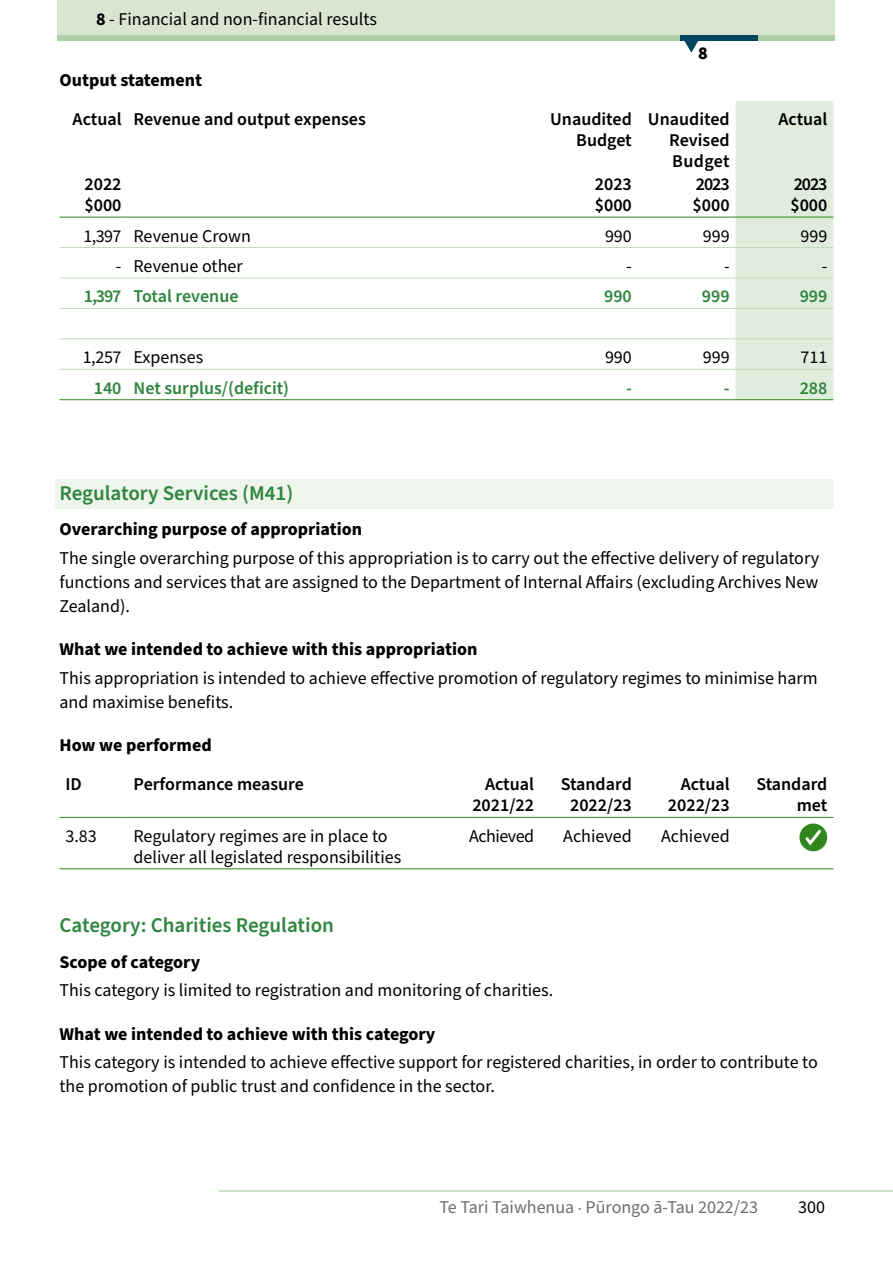
<style>
.page{position:relative;width:893px;height:1263px;background:#fff}
.page>*{position:absolute;margin:0;border:0;box-sizing:border-box;transform-origin:0 0}
.H4{font:600 21px "Source Sans Pro";color:#30853f}
.H4_-_Financials_smal{font:600 21px "Source Sans Pro";color:#30853f}
.Text{font:18px/24px "Source Sans Pro";color:#000}
.t1{font:700 18px "Source Sans Pro";color:#000}
.Table_-_Text_RH_alig{font:600 18px/21px "Source Sans Pro";color:#000;text-align:right}
.Table_-_Text{font:18px/21px "Source Sans Pro";color:#000}
.Table_-_Text_RH_alig-2{font:18px "Source Sans Pro";color:#000}
.Table_-_Text-2{font:600 18px "Source Sans Pro";color:#000}
.t2{font:18px "Source Sans Pro";color:#6d6e71}
.Table_-_Text_LH_alig{font:600 18px "Source Sans Pro";color:#30853f}
.Table_-_Text_RH_alig-3{font:600 18px "Source Sans Pro";color:#30853f}
.Table_-_Text_RH_alig-4{font:18px "Source Sans Pro";letter-spacing:-.03em;color:#000}
.t3{font:900 18px "Source Sans Pro";color:#000}
.s1{font-weight:700}
.s2{font-family:"Minion Pro"}
</style>
<div class="page">
<div style="left:55px;top:479px;width:778px;height:29px;background:#eef5ed"></div>
<div style="left:736px;top:101px;width:97px;height:298px;background:#e0eddd"></div>
<hr style="left:60px;top:217px;width:68px;height:1px;background:#2f871e">
<hr style="left:128px;top:217px;width:412px;height:1px;background:#2f871e">
<hr style="left:540px;top:217px;width:98px;height:1px;background:#2f871e">
<hr style="left:638px;top:217px;width:98px;height:1px;background:#2f871e">
<hr style="left:736px;top:217px;width:97px;height:1px;background:#2f871e">
<hr style="left:60px;top:247px;width:68px;height:1px;background:#c1dbbb">
<hr style="left:128px;top:247px;width:412px;height:1px;background:#c1dbbb">
<hr style="left:540px;top:247px;width:98px;height:1px;background:#c1dbbb">
<hr style="left:638px;top:247px;width:98px;height:1px;background:#c1dbbb">
<hr style="left:736px;top:247px;width:97px;height:1px;background:#c1dbbb">
<hr style="left:60px;top:278px;width:68px;height:1px;background:#c1dbbb">
<hr style="left:128px;top:278px;width:412px;height:1px;background:#c1dbbb">
<hr style="left:540px;top:278px;width:98px;height:1px;background:#c1dbbb">
<hr style="left:638px;top:278px;width:98px;height:1px;background:#c1dbbb">
<hr style="left:736px;top:278px;width:97px;height:1px;background:#c1dbbb">
<hr style="left:60px;top:308px;width:68px;height:1px;background:#c1dbbb">
<hr style="left:128px;top:308px;width:412px;height:1px;background:#c1dbbb">
<hr style="left:540px;top:308px;width:98px;height:1px;background:#c1dbbb">
<hr style="left:638px;top:308px;width:98px;height:1px;background:#c1dbbb">
<hr style="left:736px;top:308px;width:97px;height:1px;background:#c1dbbb">
<hr style="left:60px;top:338px;width:68px;height:1px;background:#c1dbbb">
<hr style="left:128px;top:338px;width:412px;height:1px;background:#c1dbbb">
<hr style="left:540px;top:338px;width:98px;height:1px;background:#c1dbbb">
<hr style="left:638px;top:338px;width:98px;height:1px;background:#c1dbbb">
<hr style="left:736px;top:338px;width:97px;height:1px;background:#c1dbbb">
<hr style="left:60px;top:369px;width:68px;height:1px;background:#c1dbbb">
<hr style="left:128px;top:369px;width:412px;height:1px;background:#c1dbbb">
<hr style="left:540px;top:369px;width:98px;height:1px;background:#c1dbbb">
<hr style="left:638px;top:369px;width:98px;height:1px;background:#c1dbbb">
<hr style="left:736px;top:369px;width:97px;height:1px;background:#c1dbbb">
<hr style="left:60px;top:399px;width:68px;height:1px;background:#2f871e">
<hr style="left:128px;top:399px;width:412px;height:1px;background:#2f871e">
<hr style="left:540px;top:399px;width:98px;height:1px;background:#2f871e">
<hr style="left:638px;top:399px;width:98px;height:1px;background:#2f871e">
<hr style="left:736px;top:399px;width:97px;height:1px;background:#2f871e">
<hr style="left:736px;top:817px;width:97px;height:1px;background:#2f871e">
<hr style="left:60px;top:817px;width:68px;height:1px;background:#2f871e">
<hr style="left:128px;top:817px;width:314px;height:1px;background:#2f871e">
<hr style="left:442px;top:817px;width:98px;height:1px;background:#2f871e">
<hr style="left:540px;top:817px;width:98px;height:1px;background:#2f871e">
<hr style="left:638px;top:817px;width:98px;height:1px;background:#2f871e">
<hr style="left:60px;top:868px;width:68px;height:1px;background:#2f871e">
<hr style="left:128px;top:868px;width:314px;height:1px;background:#2f871e">
<hr style="left:442px;top:868px;width:98px;height:1px;background:#2f871e">
<hr style="left:540px;top:868px;width:98px;height:1px;background:#2f871e">
<hr style="left:638px;top:868px;width:98px;height:1px;background:#2f871e">
<hr style="left:736px;top:868px;width:97px;height:1px;background:#2f871e">
<svg style="left:799px;top:823px;width:28px;height:28px"></svg>
<svg style="left:219px;top:1191px;width:674px;height:1px"></svg>
<div style="left:58px;top:0;width:777px;height:38px;background:#d9e5d0"></div>
<div style="left:58px;top:35px;width:777px;height:5px;background:#accfa5"></div>
<div style="left:680px;top:35px;width:77px;height:5px;background:#00465f"></div>
<svg style="left:684px;top:40px;width:14px;height:13px"></svg>
<p class="Text" style="left:96px;top:7px;width:282px"><span class="s1">8</span> - Financial and non-financial results</p>
<p class="t3" style="left:698px;top:40px;width:11px">8</p>
<h5 class="t1" style="left:60px;top:68px;width:144px">Output statement</h5>
<p class="Table_-_Text_RH_alig" style="left:73px;top:109px;width:50px">Actual</p>
<p class="Table_-_Text-2" style="left:134px;top:107px;width:234px">Revenue and output expenses</p>
<p class="Table_-_Text_RH_alig" style="left:550px;top:109px;width:83px">Unaudited<br>Budget</p>
<p class="Table_-_Text_RH_alig" style="left:669px;top:109px;width:62px;text-align:justify;text-indent:-21px">Unaudited Revised Budget</p>
<p class="Table_-_Text_RH_alig" style="left:778px;top:109px;width:50px">Actual</p>
<p class="Table_-_Text_RH_alig" style="left:85px;top:174px;width:39px;text-align:left">2022 $000</p>
<p class="Table_-_Text_RH_alig" style="left:595px;top:174px;width:39px;text-align:left">2023 $000</p>
<p class="Table_-_Text_RH_alig" style="left:693px;top:174px;width:39px;text-align:left">2023 $000</p>
<p class="Table_-_Text_RH_alig" style="left:790px;top:174px;width:39px;text-align:left">2023 $000</p>
<p class="Table_-_Text_RH_alig-2" style="left:83px;top:224px;width:40px">1,397</p>
<p class="Table_-_Text" style="left:134px;top:226px;width:119px">Revenue Crown</p>
<p class="Table_-_Text_RH_alig-2" style="left:605px;top:224px;width:28px">990</p>
<p class="Table_-_Text_RH_alig-2" style="left:703px;top:224px;width:28px">999</p>
<p class="Table_-_Text_RH_alig-2" style="left:801px;top:224px;width:28px">999</p>
<p class="Table_-_Text_RH_alig-2" style="left:116px;top:254px;width:7px">-</p>
<p class="Table_-_Text" style="left:134px;top:256px;width:111px">Revenue other</p>
<p class="Table_-_Text_RH_alig-2" style="left:626px;top:254px;width:7px">-</p>
<p class="Table_-_Text_RH_alig-2" style="left:724px;top:254px;width:7px">-</p>
<p class="Table_-_Text_RH_alig-2" style="left:822px;top:254px;width:7px">-</p>
<p class="Table_-_Text_RH_alig-3" style="left:84px;top:284px;width:39px">1,397</p>
<p class="Table_-_Text_LH_alig" style="left:134px;top:284px;width:106px">Total revenue</p>
<p class="Table_-_Text_RH_alig-3" style="left:604px;top:284px;width:29px">990</p>
<p class="Table_-_Text_RH_alig-3" style="left:702px;top:284px;width:29px">999</p>
<p class="Table_-_Text_RH_alig-3" style="left:800px;top:284px;width:29px">999</p>
<p class="Table_-_Text_RH_alig-2" style="left:83px;top:345px;width:40px">1,257</p>
<p class="Table_-_Text" style="left:134px;top:347px;width:71px">Expenses</p>
<p class="Table_-_Text_RH_alig-2" style="left:605px;top:345px;width:28px">990</p>
<p class="Table_-_Text_RH_alig-2" style="left:703px;top:345px;width:28px">999</p>
<p class="Table_-_Text_RH_alig-2" style="left:801px;top:345px;width:28px">711</p>
<p class="Table_-_Text_RH_alig-3" style="left:94px;top:376px;width:29px">140</p>
<p class="Table_-_Text_LH_alig" style="left:134px;top:376px;width:157px">Net surplus/(deficit)</p>
<p class="Table_-_Text_RH_alig-3" style="left:626px;top:376px;width:7px">-</p>
<p class="Table_-_Text_RH_alig-3" style="left:724px;top:376px;width:7px">-</p>
<p class="Table_-_Text_RH_alig-3" style="left:800px;top:376px;width:29px">288</p>
<h4 class="H4_-_Financials_smal" style="left:60px;top:479px;width:235px">Regulatory Services (M41)</h4>
<h5 class="t1" style="left:60px;top:517px;width:304px">Overarching purpose of appropriation</h5>
<p class="Text" style="left:60px;top:546px;width:761px;text-align:justify">The single overarching purpose of this appropriation is to carry out the effective delivery of regulatory functions and services that are assigned to the Department of Internal Affairs (excluding Archives New Zealand).</p>
<h5 class="t1" style="left:60px;top:637px;width:419px">What we intended to achieve with this appropriation</h5>
<p class="Text" style="left:60px;top:666px;width:760px">This appropriation is intended to achieve effective promotion of regulatory regimes to minimise harm and maximise benefits.</p>
<h5 class="t1" style="left:60px;top:733px;width:154px">How we performed</h5>
<p class="Table_-_Text-2" style="left:66px;top:772px;width:18px">ID</p>
<p class="Table_-_Text-2" style="left:134px;top:772px;width:172px">Performance measure</p>
<p class="Table_-_Text_RH_alig" style="left:472px;top:774px;width:63px">Actual<br>2021/22</p>
<p class="Table_-_Text_RH_alig" style="left:561px;top:774px;width:73px;text-align:center">Standard<br>2022/23</p>
<p class="Table_-_Text_RH_alig" style="left:668px;top:774px;width:63px">Actual<br>2022/23</p>
<p class="Table_-_Text_RH_alig" style="left:756px;top:774px;width:73px">Standard met</p>
<p class="Table_-_Text" style="left:66px;top:826px;width:33px">3.83</p>
<p class="Table_-_Text" style="left:134px;top:826px;width:269px">Regulatory regimes are in place to deliver all legislated responsibilities</p>
<p class="Table_-_Text_RH_alig-4" style="left:469px;top:824px;width:66px">Achieved</p>
<p class="Table_-_Text_RH_alig-2" style="left:563px;top:824px;width:70px">Achieved</p>
<p class="Table_-_Text_RH_alig-2" style="left:661px;top:824px;width:70px">Achieved</p>
<h4 class="H4" style="left:60px;top:911px;width:276px">Category: Charities Regulation</h4>
<h5 class="t1" style="left:60px;top:949px;width:142px">Scope of category</h5>
<p class="Text" style="left:60px;top:978px;width:495px">This category is limited to registration and monitoring of charities.</p>
<h5 class="t1" style="left:60px;top:1021px;width:377px">What we intended to achieve with this category</h5>
<p class="Text" style="left:60px;top:1050px;width:760px">This category is intended to achieve effective support for registered charities, in order to contribute to the promotion of public trust and confidence in the sector.</p>
<p class="t2" style="left:439px;top:1195px;width:320px">Te Tari Taiwhenua <span class="s2">∙</span> Pūrongo ā-Tau 2022/23</p>
<p class="Text" style="left:798px;top:1196px;width:28px">300</p>
</div>
